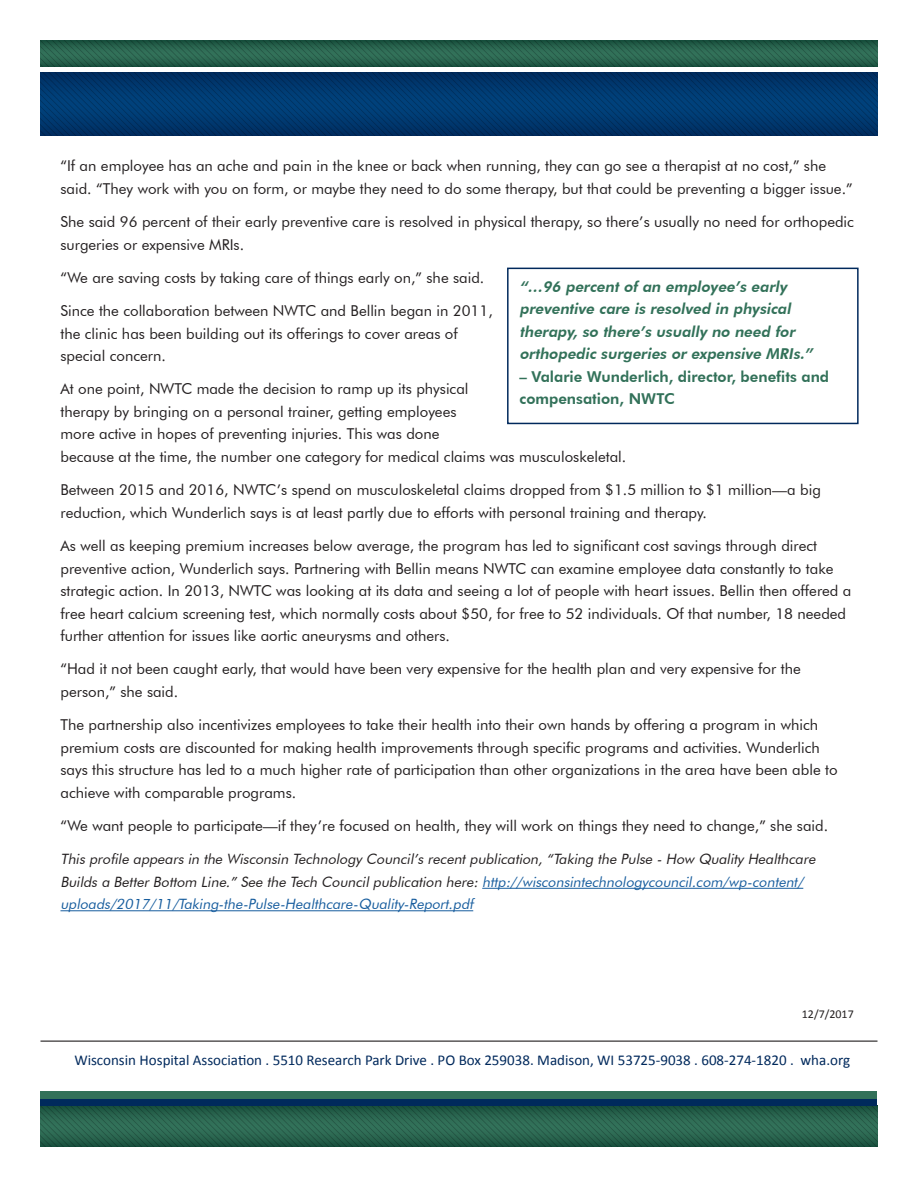
<style>
.page{position:relative;width:918px;height:1188px;background:#fff}
.page>*{position:absolute;margin:0;border:0;box-sizing:border-box;transform-origin:0 0}
.Body_Copy{font:15px/22.5px "Futura BT";color:#231f20}
.Body_Copy-2{font:italic 800 15px/22.5px "Futura BT";color:#327159}
.t1{font:15px "Calibri";color:#00295c}
.Body_Copy-3{font:800 15px/22.5px "Futura BT";color:#327159}
.Body_Copy-4{font:italic 14.25px/22.5px "Futura BT";color:#231f20}
.t2{font:12px "Calibri";color:#231f20}
.s1{color:#175d9e}
</style>
<div class="page">
<svg style="left:40px;top:40px;width:838px;height:26px;background:#265f4b"></svg>
<svg style="left:40px;top:72px;width:838px;height:63px;background:#00366b"></svg>
<svg style="left:41px;top:1106px;width:837px;height:41px;background:#265f4a"></svg>
<div style="left:40px;top:1098px;width:838px;height:8px;background:#002a5c"></div>
<div style="left:40px;top:1091px;width:838px;height:7px;background:#327159"></div>
<hr style="left:482px;top:888px;width:321px;height:1px;background:#175d9e">
<hr style="left:60px;top:910px;width:413px;height:1px;background:#175d9e">
<hr style="left:40px;top:1041px;width:838px;height:1px;background:#231f20">
<div style="left:507px;top:268px;width:352px;height:156px;border:2px solid #00295c"></div>
<p class="Body_Copy" style="left:60px;top:155px;width:794px">“If an employee has an ache and pain in the knee or back when running, they can go see a therapist at no cost,” she said. “They work with you on form, or maybe they need to do some therapy, but that could be preventing a bigger issue.”</p>
<p class="Body_Copy" style="left:60px;top:210px;width:795px">She said 96 percent of their early preventive care is resolved in physical therapy, so there’s usually no need for orthopedic surgeries or expensive MRIs.</p>
<p class="Body_Copy" style="left:60px;top:266px;width:425px">“We are saving costs by taking care of things early on,” she said.</p>
<p class="Body_Copy" style="left:60px;top:299px;width:434px">Since the collaboration between NWTC and Bellin began in 2011, the clinic has been building out its offerings to cover areas of special concern.</p>
<p class="Body_Copy" style="left:60px;top:378px;width:567px">At one point, NWTC made the decision to ramp up its physical<br>therapy by bringing on a personal trainer, getting employees<br>more active in hopes of preventing injuries. This was done<br>because at the time, the number one category for medical claims was musculoskeletal.</p>
<p class="Body_Copy" style="left:60px;top:479px;width:762px">Between 2015 and 2016, NWTC’s spend on musculoskeletal claims dropped from $1.5 million to $1 million—a big reduction, which Wunderlich says is at least partly due to efforts with personal training and therapy.</p>
<p class="Body_Copy" style="left:60px;top:534px;width:793px">As well as keeping premium increases below average, the program has led to significant cost savings through direct preventive action, Wunderlich says. Partnering with Bellin means NWTC can examine employee data constantly to take strategic action. In 2013, NWTC was looking at its data and seeing a lot of people with heart issues. Bellin then offered a free heart calcium screening test, which normally costs about $50, for free to 52 individuals. Of that number, 18 needed further attention for issues like aortic aneurysms and others.</p>
<p class="Body_Copy" style="left:60px;top:658px;width:742px">“Had it not been caught early, that would have been very expensive for the health plan and very expensive for the person,” she said.</p>
<p class="Body_Copy" style="left:60px;top:713px;width:779px">The partnership also incentivizes employees to take their health into their own hands by offering a program in which premium costs are discounted for making health improvements through specific programs and activities. Wunderlich says this structure has led to a much higher rate of participation than other organizations in the area have been able to achieve with comparable programs.</p>
<p class="Body_Copy" style="left:60px;top:814px;width:769px">“We want people to participate—if they’re focused on health, they will work on things they need to change,” she said.</p>
<p class="Body_Copy-4" style="left:60px;top:848px;width:759px">This profile appears in the Wisconsin Technology Council’s recent publication, “Taking the Pulse - How Quality Healthcare<br>Builds a Better Bottom Line.” See the Tech Council publication here: <span class="s1">http://wisconsintechnologycouncil.com/wp-content/ uploads/2017/11/Taking-the-Pulse-Healthcare-Quality-Report.pdf</span></p>
<p class="Body_Copy-2" style="left:519px;top:275px;width:298px">“…96 percent of an employee’s early preventive care is resolved in physical therapy, so there’s usually no need for orthopedic surgeries or expensive MRIs.”</p>
<p class="Body_Copy-3" style="left:519px;top:365px;width:311px">– Valarie Wunderlich, director, benefits and compensation, NWTC</p>
<p class="t2" style="left:802px;top:1006px;width:53px">12/7/2017</p>
<p class="t1" style="left:74px;top:1051px;width:777px">Wisconsin Hospital Association . 5510 Research Park Drive . PO Box 259038. Madison, WI 53725-9038 . 608-274-1820 . wha.org</p>
</div>
